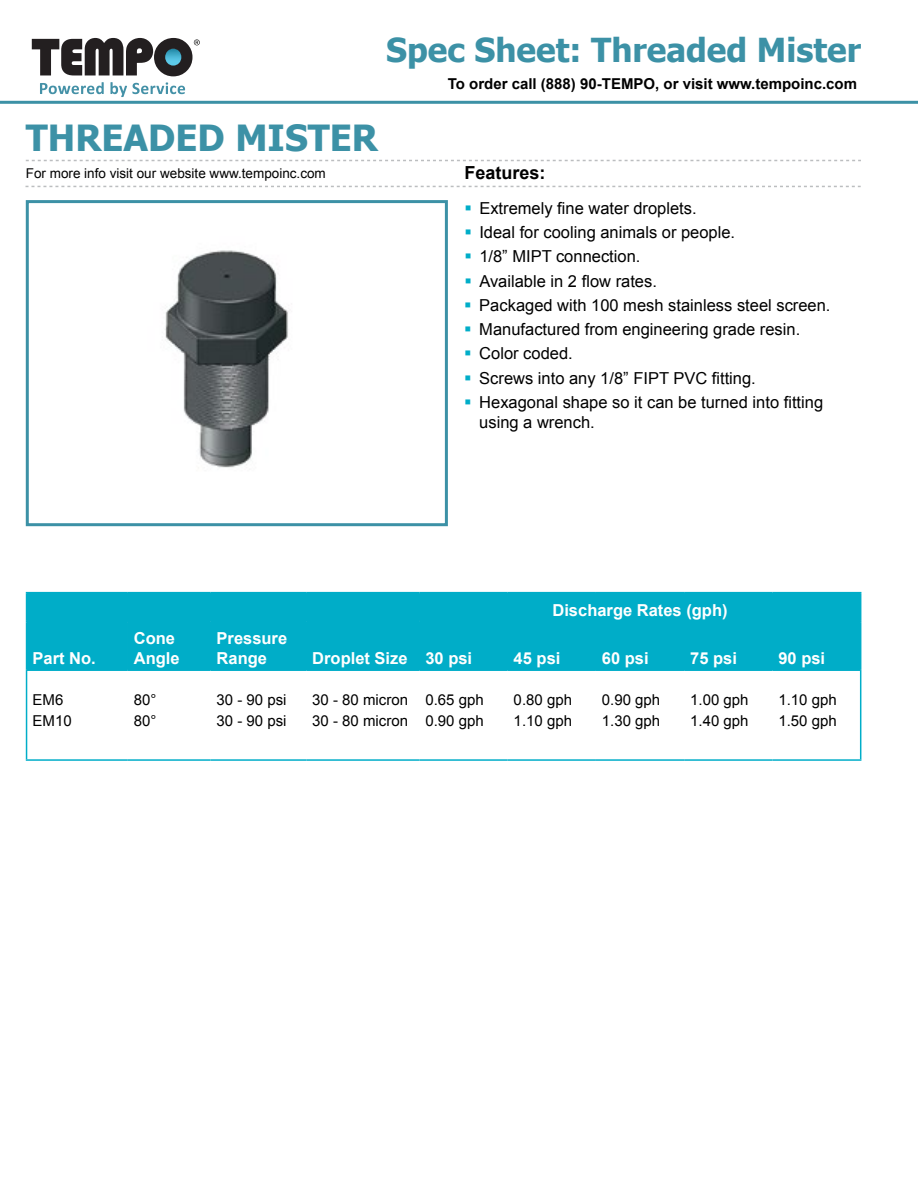
<style>
.page{position:relative;width:918px;height:1188px;background:#fff}
.page>*{position:absolute;margin:0;border:0;box-sizing:border-box;transform-origin:0 0}
.t1{font:700 36px "Tahoma";color:#3c91a6}
.t2{font:700 33px "Tahoma";color:#3c91a6}
.t3{font:700 18px "Arial";color:#000}
.t4{font:16.5px/19.8px "Arial";color:#000}
.t5{font:700 16.5px/19.8px "Arial";color:#fff}
.t6{font:15px/21px "Arial";color:#000}
.t7{font:700 15px "Arial";color:#000}
.t8{font:13.5px "Arial";color:#000}
.s1{color:#00adc8}
</style>
<div class="page">
<hr style="left:0;top:101px;width:918px;height:3px;background:#3c91a6">
<svg style="left:40px;top:82px;width:64px;height:12px"></svg>
<svg style="left:110px;top:82px;width:75px;height:15px"></svg>
<svg style="left:32px;top:38px;width:168px;height:38px"></svg>
<svg style="left:26px;top:160px;width:835px;height:1px"></svg>
<svg style="left:26px;top:186px;width:835px;height:1px"></svg>
<div style="left:26px;top:200px;width:422px;height:326px;border:3px solid #3c91a6"></div>
<div style="left:473px;top:593px;width:387px;height:76px;background:#00adc8"></div>
<hr style="left:26px;top:592px;width:102px;height:1px;background:#00adc8">
<hr style="left:128px;top:592px;width:83px;height:1px;background:#00adc8">
<hr style="left:211px;top:592px;width:95px;height:1px;background:#00adc8">
<hr style="left:306px;top:592px;width:113px;height:1px;background:#00adc8">
<hr style="left:419px;top:592px;width:89px;height:1px;background:#00adc8">
<hr style="left:508px;top:592px;width:88px;height:1px;background:#00adc8">
<hr style="left:684px;top:592px;width:88px;height:1px;background:#00adc8">
<hr style="left:772px;top:592px;width:89px;height:1px;background:#00adc8">
<svg style="left:860px;top:593px;width:1px;height:28px"></svg>
<hr style="left:419px;top:621px;width:89px;height:1px;background:#00adc8">
<hr style="left:508px;top:621px;width:88px;height:1px;background:#00adc8">
<hr style="left:507px;top:622px;width:1px;height:47px;background:#00adc8">
<hr style="left:595px;top:622px;width:2px;height:47px;background:#00adc8">
<hr style="left:684px;top:621px;width:88px;height:1px;background:#00adc8">
<hr style="left:683px;top:622px;width:2px;height:47px;background:#00adc8">
<hr style="left:772px;top:621px;width:89px;height:1px;background:#00adc8">
<hr style="left:772px;top:622px;width:1px;height:47px;background:#00adc8">
<hr style="left:860px;top:622px;width:1px;height:47px;background:#00adc8">
<hr style="left:419px;top:669px;width:89px;height:2px;background:#00adc8">
<hr style="left:508px;top:669px;width:88px;height:2px;background:#00adc8">
<hr style="left:596px;top:669px;width:88px;height:2px;background:#00adc8">
<hr style="left:684px;top:669px;width:88px;height:2px;background:#00adc8">
<hr style="left:772px;top:669px;width:89px;height:2px;background:#00adc8">
<hr style="left:26px;top:671px;width:1px;height:88px;background:#00adc8">
<hr style="left:860px;top:671px;width:1px;height:88px;background:#00adc8">
<hr style="left:26px;top:759px;width:102px;height:2px;background:#00adc8">
<hr style="left:128px;top:759px;width:83px;height:2px;background:#00adc8">
<hr style="left:211px;top:759px;width:95px;height:2px;background:#00adc8">
<hr style="left:306px;top:759px;width:113px;height:2px;background:#00adc8">
<hr style="left:419px;top:759px;width:89px;height:2px;background:#00adc8">
<hr style="left:508px;top:759px;width:88px;height:2px;background:#00adc8">
<hr style="left:596px;top:759px;width:88px;height:2px;background:#00adc8">
<hr style="left:684px;top:759px;width:88px;height:2px;background:#00adc8">
<hr style="left:772px;top:759px;width:89px;height:2px;background:#00adc8">
<div style="left:551px;top:592px;width:179px;height:31px;background:#00adc8"></div>
<div style="left:26px;top:593px;width:447px;height:79px;background:#00adc8"></div>
<div style="left:467px;top:654px;width:6px;height:12px;border:3px solid #00adc8"></div>
<svg style="left:511px;top:646px;width:50px;height:23px"></svg>
<div style="left:556px;top:654px;width:5px;height:12px;border:3px solid #00adc8"></div>
<svg style="left:599px;top:649px;width:50px;height:20px"></svg>
<div style="left:644px;top:654px;width:5px;height:12px;border:3px solid #00adc8"></div>
<svg style="left:688px;top:650px;width:49px;height:19px"></svg>
<div style="left:732px;top:654px;width:5px;height:12px;border:3px solid #00adc8"></div>
<svg style="left:775px;top:649px;width:51px;height:20px"></svg>
<div style="left:820px;top:654px;width:6px;height:12px;border:3px solid #00adc8"></div>
<img style="left:165px;top:250px;width:124px;height:218px">
<h2 class="t2" style="left:386px;top:27px;width:476px">Spec Sheet: Threaded Mister</h2>
<p class="t7" style="left:448px;top:74px;width:411px">To order call (888) 90-TEMPO, or visit www.tempoinc.com</p>
<h1 class="t1" style="left:26px;top:112px;width:354px">THREADED MISTER</h1>
<p class="t8" style="left:26px;top:164px;width:302px">For more info visit our website www.tempoinc.com</p>
<p class="t3" style="left:464px;top:160px;width:83px">Features:</p>
<p class="t4" style="left:464px;top:198px;width:234px"><span class="s1">▪</span> Extremely fine water droplets.</p>
<p class="t4" style="left:464px;top:222px;width:272px"><span class="s1">▪</span> Ideal for cooling animals or people.</p>
<p class="t4" style="left:464px;top:247px;width:178px"><span class="s1">▪</span> 1/8” MIPT connection.</p>
<p class="t4" style="left:464px;top:271px;width:194px"><span class="s1">▪</span> Available in 2 flow rates.</p>
<p class="t4" style="left:464px;top:295px;width:368px"><span class="s1">▪</span> Packaged with 100 mesh stainless steel screen.</p>
<p class="t4" style="left:464px;top:320px;width:337px"><span class="s1">▪</span> Manufactured from engineering grade resin.</p>
<p class="t4" style="left:464px;top:344px;width:110px"><span class="s1">▪</span> Color coded.</p>
<p class="t4" style="left:464px;top:368px;width:293px"><span class="s1">▪</span> Screws into any 1/8” FIPT PVC fitting.</p>
<p class="t4" style="left:479px;top:393px;width:345px;text-indent:-15px"><span class="s1">▪</span> Hexagonal shape so it can be turned into fitting using a wrench.</p>
<p class="t5" style="left:33px;top:649px;width:65px">Part No.</p>
<p class="t5" style="left:134px;top:629px;width:47px">Cone<br>Angle</p>
<p class="t5" style="left:217px;top:629px;width:72px">Pressure<br>Range</p>
<p class="t5" style="left:552px;top:600px;width:177px">Discharge Rates (gph)</p>
<p class="t5" style="left:312px;top:649px;width:161px">Droplet Size 30 psi</p>
<p class="t5" style="left:514px;top:649px;width:48px">45 psi</p>
<p class="t5" style="left:602px;top:649px;width:48px">60 psi</p>
<p class="t5" style="left:690px;top:649px;width:48px">75 psi</p>
<p class="t5" style="left:778px;top:649px;width:48px">90 psi</p>
<p class="t6" style="left:33px;top:690px;width:41px">EM6<br>EM10</p>
<p class="t6" style="left:134px;top:690px;width:24px">80°<br>80°</p>
<p class="t6" style="left:217px;top:690px;width:72px">30 - 90 psi<br>30 - 90 psi</p>
<p class="t6" style="left:312px;top:690px;width:97px">30 - 80 micron<br>30 - 80 micron</p>
<p class="t6" style="left:425px;top:690px;width:60px">0.65 gph<br>0.90 gph</p>
<p class="t6" style="left:514px;top:690px;width:60px">0.80 gph<br>1.10 gph</p>
<p class="t6" style="left:602px;top:690px;width:60px">0.90 gph<br>1.30 gph</p>
<p class="t6" style="left:690px;top:690px;width:60px">1.00 gph<br>1.40 gph</p>
<p class="t6" style="left:778px;top:690px;width:60px">1.10 gph<br>1.50 gph</p>
</div>
